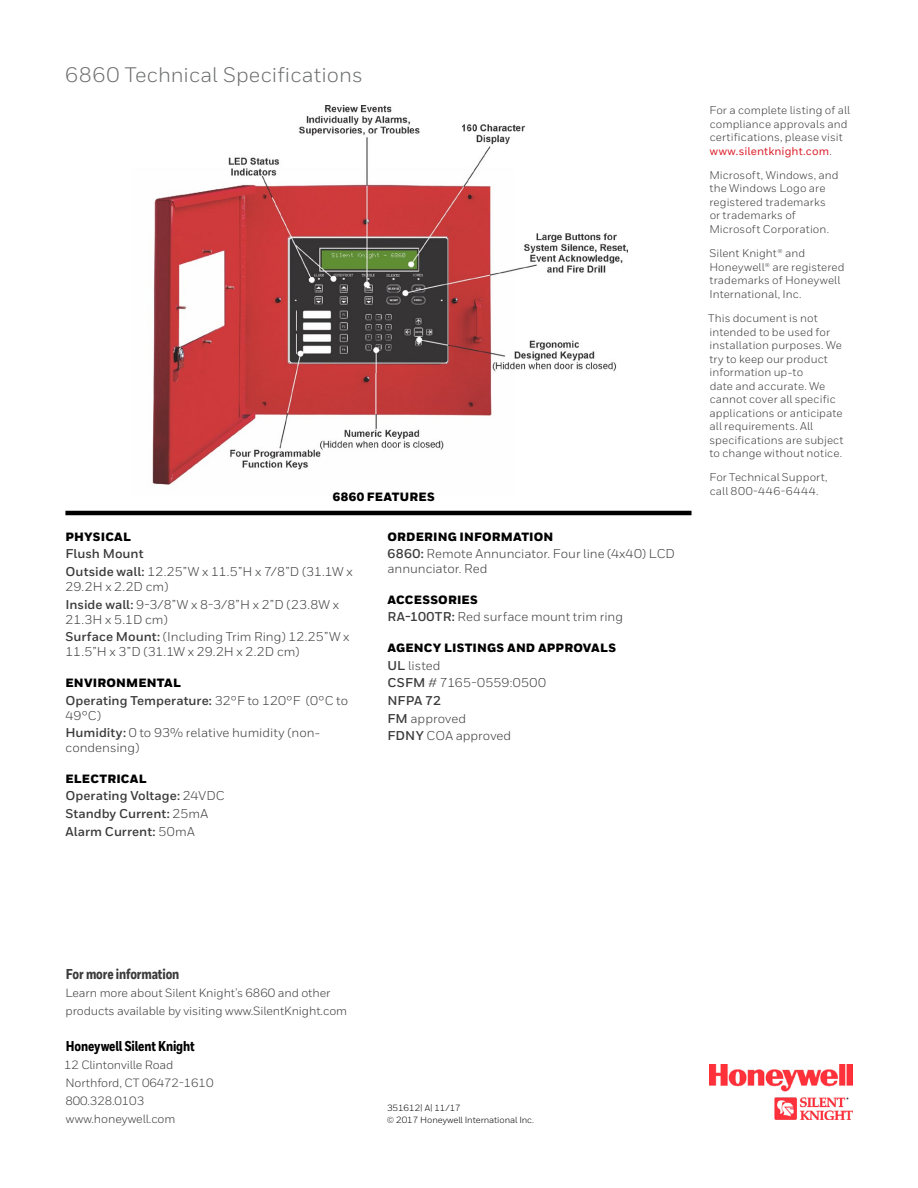
<style>
.page{position:relative;width:918px;height:1188px;background:#fff}
.page>*{position:absolute;margin:0;border:0;box-sizing:border-box;transform-origin:0 0}
.t1{font:21px "Honeywell Sans";letter-spacing:.005em;color:#6d6e6e}
.t2{font:800 14.25px "Honeywell Cond";letter-spacing:-.01em;color:#000}
.t3{font:800 14.25px "Honeywell Cond Web";letter-spacing:-.01em;color:#3a3b3a}
.t4{font:12.75px/17.7px "Honeywell Sans";color:#3a3b3a}
.t5{font:700 12.75px/17.7px "Honeywell Sans";letter-spacing:.005em;color:#3a3b3a}
.t6{font:12px/18px "Honeywell Sans";letter-spacing:-.01em;color:#3a3b3a}
.t7{font:900 12px "Honeywell Sans";letter-spacing:.015em;color:#000}
.t8{font:11.25px/13.5px "Honeywell Sans";letter-spacing:.005em;color:#3a3b3a}
.t9{font:9px/12px "Honeywell Sans";letter-spacing:-.01em;color:#000}
.s1{font-weight:700}
.s2{font-weight:400}
.s3{font-weight:500;color:#dd202c}
</style>
<div class="page">
<img style="left:710px;top:1064px;width:143px;height:56px">
<img style="left:152px;top:105px;width:475px;height:380px">
<hr style="left:65px;top:511px;width:627px;height:4px;background:#000">
<h1 class="t1" style="left:65px;top:62px;width:299px">6860 Technical Specifications</h1>
<p class="t7" style="left:333px;top:490px;width:103px">6860 FEATURES</p>
<p class="t7" style="left:65px;top:529px;width:67px">PHYSICAL</p>
<p class="t4" style="left:65px;top:545px;width:289px"><span class="s1">Flush Mount<br>Outside wall:</span> 12.25”W x 11.5”H x 7/8”D (31.1W x</p>
<p class="t4" style="left:65px;top:578px;width:275px">29.2H x 2.2D cm)<br><span class="s1">Inside wall:</span> 9-3/8”W x 8-3/8”H x 2”D (23.8W x</p>
<p class="t4" style="left:65px;top:611px;width:286px">21.3H x 5.1D cm)<br><span class="s1">Surface Mount:</span> (Including Trim Ring) 12.25”W x</p>
<p class="t4" style="left:65px;top:643px;width:236px">11.5”H x 3”D (31.1W x 29.2H x 2.2D cm)</p>
<p class="t7" style="left:65px;top:675px;width:117px">ENVIRONMENTAL</p>
<p class="t4" style="left:65px;top:693px;width:284px;line-height:15px"><span class="s1">Operating Temperature:</span> 32°F to 120°F (0°C to<br>49°C)</p>
<p class="t4" style="left:65px;top:725px;width:256px;line-height:15px"><span class="s1">Humidity:</span> 0 to 93% relative humidity (non&shy;condensing)</p>
<p class="t7" style="left:65px;top:771px;width:83px">ELECTRICAL</p>
<p class="t5" style="left:65px;top:787px;width:161px">Operating Voltage: <span class="s2">24VDC<br></span>Standby Current: <span class="s2">25mA<br></span>Alarm Current: <span class="s2">50mA</span></p>
<p class="t7" style="left:387px;top:529px;width:167px">ORDERING INFORMATION</p>
<p class="t4" style="left:387px;top:546px;width:289px;line-height:15px"><span class="s1">6860:</span> Remote Annunciator. Four line (4x40) LCD annunciator. Red</p>
<p class="t7" style="left:387px;top:592px;width:92px">ACCESSORIES</p>
<p class="t4" style="left:387px;top:608px;width:237px"><span class="s1">RA-100TR:</span> Red surface mount trim ring</p>
<p class="t7" style="left:387px;top:640px;width:230px">AGENCY LISTINGS AND APPROVALS</p>
<p class="t4" style="left:387px;top:656px;width:160px"><span class="s1">UL</span> listed<br><span class="s1">CSFM</span> # 7165-0559:0500<br><span class="s1">NFPA 72<br>FM</span> approved<br><span class="s1">FDNY</span> COA approved</p>
<p class="t8" style="left:709px;top:104px;width:142px">For a complete listing of all compliance approvals and certifications, please visit <span class="s3">www.silentknight.com</span>.</p>
<p class="t8" style="left:709px;top:168px;width:131px">Microsoft, Windows, and the Windows Logo are registered trademarks or trademarks of<br>Microsoft Corporation.</p>
<p class="t8" style="left:709px;top:247px;width:137px">Silent Knight® and<br>Honeywell® are registered trademarks of Honeywell<br>International, Inc.</p>
<p class="t8" style="left:708px;top:311px;width:137px">This document is not intended to be used for installation purposes. We try to keep our product information up-to<br>date and accurate. We cannot cover all specific applications or anticipate all requirements. All specifications are subject to change without notice.</p>
<p class="t8" style="left:709px;top:471px;width:120px">For Technical Support, call 800-446-6444.</p>
<p class="t3" style="left:66px;top:965px;width:115px">For more information</p>
<p class="t6" style="left:65px;top:983px;width:283px">Learn more about Silent Knight’s 6860 and other products available by visiting www.SilentKnight.com</p>
<p class="t2" style="left:66px;top:1037px;width:130px">Honeywell Silent Knight</p>
<p class="t6" style="left:64px;top:1055px;width:151px">12 Clintonville Road<br>Northford, CT 06472-1610<br>800.328.0103 www.honeywell.com</p>
<p class="t9" style="left:387px;top:1101px;width:149px">351612| A| 11/17<br>© 2017 Honeywell International Inc.</p>
</div>
